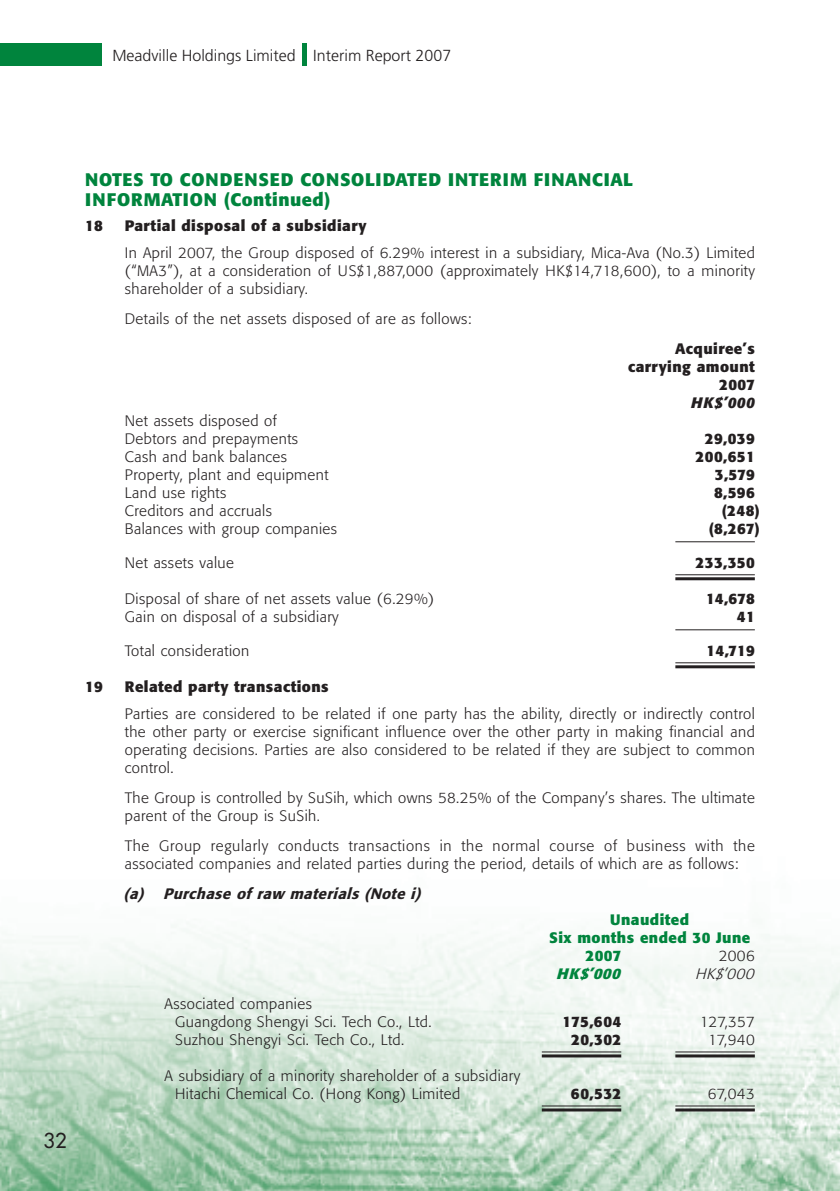
<style>
.page{position:relative;width:840px;height:1191px;background:#fff}
.page>*{position:absolute;margin:0;border:0;box-sizing:border-box;transform-origin:0 0}
.t1{font:20px "Futura";color:#231f20}
.t2{font:700 18px/20px "Formata";letter-spacing:.04em;color:#00843d}
.t3{font:300 16px "Frutiger";color:#231f20}
.t4{font:300 15px/18px "Formata";letter-spacing:.03em;color:#231f20}
.t5{font:700 15px/18px "Formata";letter-spacing:.03em;color:#231f20;text-align:right}
.t6{font:700 15px "Formata";letter-spacing:.03em;color:#00843d}
.t7{font:italic 500 15px "Formata";color:#231f20}
.t8{font:italic 700 15px "Formata";color:#231f20}
.t9{font:italic 700 15px "Formata";color:#00843d}
.t10{font:italic 300 15px "Formata";color:#231f20}
</style>
<div class="page">
<img style="left:0;top:541px;width:839px;height:649px">
<div style="left:0;top:43px;width:101px;height:22px;background:#00843d"></div>
<hr style="left:302px;top:43px;width:4px;height:22px;background:#00843d">
<hr style="left:675px;top:541px;width:79px;height:1px;background:#231f20">
<hr style="left:675px;top:574px;width:79px;height:1px;background:#231f20">
<hr style="left:675px;top:577px;width:79px;height:3px;background:#231f20">
<hr style="left:675px;top:629px;width:79px;height:1px;background:#231f20">
<hr style="left:675px;top:662px;width:79px;height:1px;background:#231f20">
<hr style="left:675px;top:665px;width:79px;height:3px;background:#231f20">
<hr style="left:541px;top:1051px;width:80px;height:1px;background:#231f20">
<hr style="left:541px;top:1054px;width:80px;height:3px;background:#231f20">
<hr style="left:675px;top:1051px;width:79px;height:1px;background:#231f20">
<hr style="left:675px;top:1054px;width:79px;height:3px;background:#231f20">
<hr style="left:541px;top:1105px;width:80px;height:1px;background:#231f20">
<hr style="left:541px;top:1108px;width:80px;height:3px;background:#231f20">
<hr style="left:675px;top:1105px;width:79px;height:1px;background:#231f20">
<hr style="left:675px;top:1108px;width:79px;height:3px;background:#231f20">
<p class="t3" style="left:112px;top:50px;width:340px">Meadville Holdings Limited Interim Report 2007</p>
<h1 class="t1" style="left:44px;top:1127px;width:25px">32</h1>
<p class="t2" style="left:85px;top:173px;width:549px">NOTES TO CONDENSED CONSOLIDATED INTERIM FINANCIAL<br>INFORMATION (Continued)</p>
<p class="t5" style="left:85px;top:221px;width:19px">18</p>
<p class="t5" style="left:125px;top:221px;width:243px">Partial disposal of a subsidiary</p>
<p class="t4" style="left:125px;top:245px;width:631px;text-align:justify">In April 2007, the Group disposed of 6.29% interest in a subsidiary, Mica-Ava (No.3) Limited (“MA3”), at a consideration of US$1,887,000 (approximately HK$14,718,600), to a minority shareholder of a subsidiary.</p>
<p class="t4" style="left:125px;top:311px;width:348px">Details of the net assets disposed of are as follows:</p>
<p class="t5" style="left:627px;top:343px;width:128px">Acquiree’s carrying amount<br>2007</p>
<p class="t8" style="left:690px;top:393px;width:65px">HK$’000</p>
<p class="t4" style="left:125px;top:413px;width:175px">Net assets disposed of<br>Debtors and prepayments</p>
<p class="t5" style="left:704px;top:433px;width:51px">29,039</p>
<p class="t4" style="left:125px;top:449px;width:164px">Cash and bank balances</p>
<p class="t5" style="left:695px;top:451px;width:61px">200,651</p>
<p class="t4" style="left:125px;top:467px;width:205px">Property, plant and equipment</p>
<p class="t5" style="left:714px;top:469px;width:41px">3,579</p>
<p class="t4" style="left:125px;top:485px;width:103px">Land use rights</p>
<p class="t5" style="left:713px;top:487px;width:42px">8,596</p>
<p class="t4" style="left:125px;top:503px;width:149px">Creditors and accruals</p>
<p class="t5" style="left:721px;top:505px;width:39px">(248 )</p>
<p class="t4" style="left:125px;top:521px;width:214px">Balances with group companies</p>
<p class="t5" style="left:708px;top:523px;width:53px">(8,267 )</p>
<p class="t4" style="left:125px;top:555px;width:111px">Net assets value</p>
<p class="t5" style="left:695px;top:557px;width:61px">233,350</p>
<p class="t4" style="left:125px;top:591px;width:311px">Disposal of share of net assets value (6.29%)</p>
<p class="t5" style="left:705px;top:593px;width:50px">14,678</p>
<p class="t4" style="left:125px;top:609px;width:215px">Gain on disposal of a subsidiary</p>
<p class="t5" style="left:736px;top:611px;width:19px">41</p>
<p class="t4" style="left:125px;top:643px;width:126px">Total consideration</p>
<p class="t5" style="left:706px;top:645px;width:50px">14,719</p>
<p class="t5" style="left:85px;top:681px;width:19px">19</p>
<p class="t5" style="left:125px;top:681px;width:205px">Related party transactions</p>
<p class="t4" style="left:125px;top:706px;width:631px;text-align:justify">Parties are considered to be related if one party has the ability, directly or indirectly control the other party or exercise significant influence over the other party in making financial and operating decisions. Parties are also considered to be related if they are subject to common control.</p>
<p class="t4" style="left:125px;top:790px;width:631px">The Group is controlled by SuSih, which owns 58.25% of the Company’s shares. The ultimate parent of the Group is SuSih.</p>
<p class="t4" style="left:125px;top:838px;width:631px">The Group regularly conducts transactions in the normal course of business with the associated companies and related parties during the period, details of which are as follows:</p>
<p class="t7" style="left:123px;top:888px;width:302px">(a) Purchase of raw materials (Note i)</p>
<p class="t6" style="left:610px;top:914px;width:80px">Unaudited</p>
<p class="t6" style="left:549px;top:932px;width:202px">Six months ended 30 June</p>
<p class="t6" style="left:585px;top:950px;width:37px">2007</p>
<p class="t4" style="left:718px;top:948px;width:37px">2006</p>
<p class="t9" style="left:556px;top:968px;width:69px">HK$’000</p>
<p class="t10" style="left:694px;top:968px;width:63px">HK$’000</p>
<p class="t4" style="left:175px;top:996px;width:258px;text-indent:-11px">Associated companies<br>Guangdong Shengyi Sci. Tech Co., Ltd.</p>
<p class="t5" style="left:562px;top:1016px;width:60px">175,604</p>
<p class="t4" style="left:699px;top:1014px;width:56px">127,357</p>
<p class="t4" style="left:175px;top:1032px;width:230px">Suzhou Shengyi Sci. Tech Co., Ltd.</p>
<p class="t5" style="left:571px;top:1034px;width:51px">20,302</p>
<p class="t4" style="left:707px;top:1032px;width:48px">17,940</p>
<p class="t4" style="left:175px;top:1068px;width:346px;text-indent:-11px">A subsidiary of a minority shareholder of a subsidiary<br>Hitachi Chemical Co. (Hong Kong) Limited</p>
<p class="t5" style="left:570px;top:1088px;width:52px">60,532</p>
<p class="t4" style="left:707px;top:1086px;width:48px">67,043</p>
</div>
